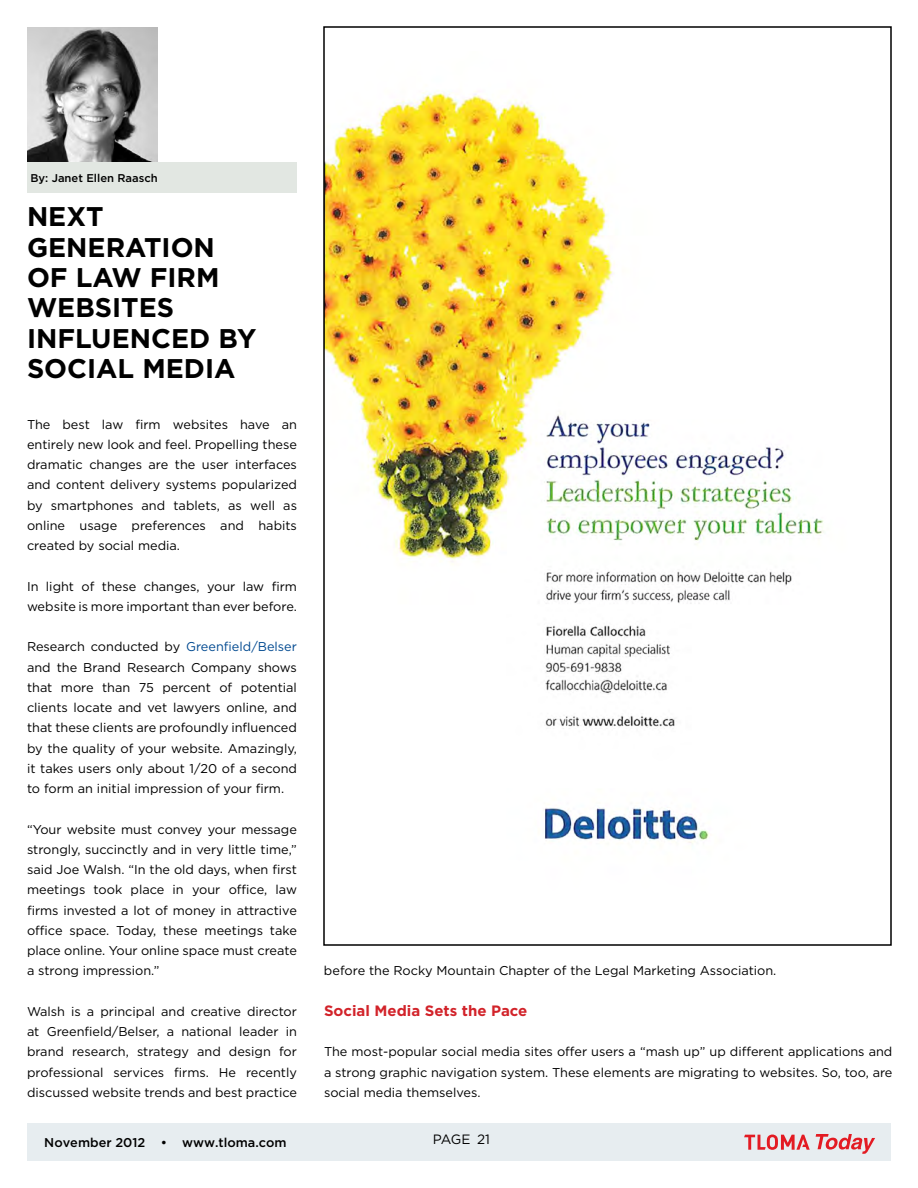
<style>
.page{position:relative;width:918px;height:1188px;background:#fff}
.page>*{position:absolute;margin:0;border:0;box-sizing:border-box;transform-origin:0 0}
.t1{font:700 27px/30.3px "Gotham";color:#000}
.t2{font:700 15px "Gotham";color:#d2232a}
.t3{font:13.5px "Gotham";letter-spacing:-.02em;color:#000}
.t4{font:12.75px/20.2px "Gotham";color:#000;text-align:justify}
.t5{font:500 12.75px "Gotham";color:#000}
.t6{font:500 11.25px "Gotham";color:#000}
.s1{color:#004990}
</style>
<div class="page">
<div style="left:27px;top:1123px;width:864px;height:38px;background:#e7edf0"></div>
<svg style="left:744px;top:1135px;width:66px;height:15px"></svg>
<svg style="left:816px;top:1134px;width:59px;height:20px"></svg>
<div style="left:27px;top:162px;width:270px;height:30px;background:#e2e7e2"></div>
<img style="left:27px;top:27px;width:130px;height:135px">
<img style="left:326px;top:90px;width:498px;height:754px">
<p class="t6" style="left:30px;top:171px;width:129px">By: Janet Ellen Raasch</p>
<h1 class="t1" style="left:27px;top:201px;width:231px">N EXT<br>GENERATION<br>OF LAW FIRM<br>WEBSITES<br>I NFLUENCED BY<br>SOCIAL MEDIA</h1>
<p class="t4" style="left:27px;top:414px;width:272px">The best law firm websites have an entirely new look and feel. Propelling these dramatic changes are the user interfaces and content delivery systems popularized by smartphones and tablets, as well as online usage preferences and habits created by social media.</p>
<p class="t4" style="left:27px;top:576px;width:272px">In light of these changes, your law firm website is more important than ever before.</p>
<p class="t4" style="left:27px;top:636px;width:272px">Research conducted by <span class="s1">Greenfield/Belser </span>and the Brand Research Company shows that more than 75 percent of potential clients locate and vet lawyers online, and that these clients are profoundly influenced by the quality of your website. Amazingly, it takes users only about 1/20 of a second to form an initial impression of your firm.</p>
<p class="t4" style="left:27px;top:819px;width:272px">“Your website must convey your message strongly, succinctly and in very little time,” said Joe Walsh. “In the old days, when first meetings took place in your office, law firms invested a lot of money in attractive office space. Today, these meetings take place online. Your online space must create a strong impression.”</p>
<p class="t4" style="left:27px;top:1001px;width:272px">Walsh is a principal and creative director at Greenfield/Belser, a national leader in brand research, strategy and design for professional services firms. He recently discussed website trends and best practice</p>
<p class="t4" style="left:324px;top:960px;width:454px">before the Rocky Mountain Chapter of the Legal Marketing Association.</p>
<p class="t2" style="left:324px;top:1002px;width:205px">SOCIAL MEDIA SETS THE PACE</p>
<p class="t4" style="left:324px;top:1042px;width:570px">The most-popular social media sites offer users a “mash up” up different applications and a strong graphic navigation system. These elements are migrating to websites. So, too, are social media themselves.</p>
<p class="t5" style="left:44px;top:1136px;width:244px">November 2012 • www.tloma.com</p>
<p class="t3" style="left:433px;top:1132px;width:59px">PAGE 21</p>
</div>
